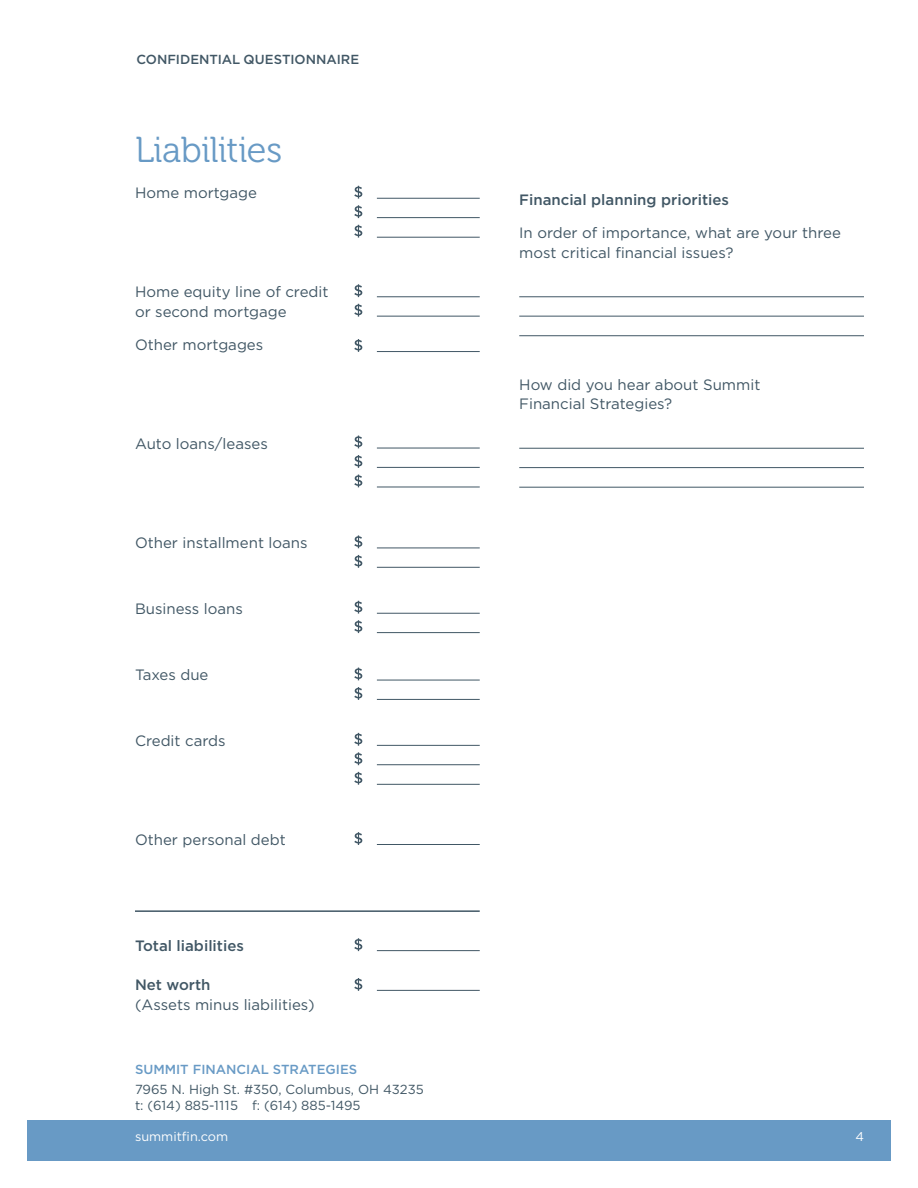
<style>
.page{position:relative;width:918px;height:1188px;background:#fff}
.page>*{position:absolute;margin:0;border:0;box-sizing:border-box;transform-origin:0 0}
.t1{font:36px "Museo 300";letter-spacing:-.015em;color:#689ac5}
.t2{font:15px/19.5px "Gotham";color:#415765}
.t3{font:500 15px "Gotham";color:#415765}
.t4{font:13.2px/15.8px "Gotham";color:#415765}
.t5{font:500 13.2px "Gotham";color:#689ac5}
.t6{font:500 13.2px "Gotham";color:#415765}
.t7{font:12.75px "Gotham";color:#fff}
</style>
<div class="page">
<div style="left:27px;top:1120px;width:864px;height:41px;background:#689ac5"></div>
<svg style="left:354px;top:555px;width:8px;height:13px"></svg>
<svg style="left:354px;top:535px;width:8px;height:13px"></svg>
<hr style="left:377px;top:548px;width:103px;height:1px;background:#415765">
<hr style="left:377px;top:567px;width:103px;height:1px;background:#415765">
<svg style="left:354px;top:620px;width:8px;height:13px"></svg>
<svg style="left:354px;top:601px;width:8px;height:13px"></svg>
<hr style="left:377px;top:613px;width:103px;height:1px;background:#415765">
<hr style="left:377px;top:632px;width:103px;height:1px;background:#415765">
<svg style="left:354px;top:687px;width:8px;height:13px"></svg>
<svg style="left:354px;top:668px;width:8px;height:12px"></svg>
<hr style="left:377px;top:680px;width:103px;height:1px;background:#415765">
<hr style="left:377px;top:699px;width:103px;height:1px;background:#415765">
<svg style="left:354px;top:832px;width:8px;height:13px"></svg>
<hr style="left:377px;top:844px;width:103px;height:1px;background:#415765">
<svg style="left:354px;top:938px;width:8px;height:13px"></svg>
<hr style="left:377px;top:950px;width:103px;height:1px;background:#415765">
<svg style="left:354px;top:978px;width:8px;height:13px"></svg>
<hr style="left:377px;top:990px;width:103px;height:1px;background:#415765">
<svg style="left:354px;top:225px;width:8px;height:13px"></svg>
<svg style="left:354px;top:205px;width:8px;height:13px"></svg>
<svg style="left:354px;top:186px;width:8px;height:13px"></svg>
<hr style="left:377px;top:198px;width:103px;height:1px;background:#415765">
<hr style="left:377px;top:217px;width:103px;height:1px;background:#415765">
<hr style="left:377px;top:237px;width:103px;height:1px;background:#415765">
<svg style="left:354px;top:304px;width:8px;height:13px"></svg>
<svg style="left:354px;top:284px;width:8px;height:13px"></svg>
<hr style="left:377px;top:297px;width:103px;height:1px;background:#415765">
<hr style="left:377px;top:316px;width:103px;height:1px;background:#415765">
<svg style="left:354px;top:339px;width:8px;height:13px"></svg>
<hr style="left:377px;top:351px;width:103px;height:1px;background:#415765">
<hr style="left:519px;top:297px;width:345px;height:1px;background:#415765">
<hr style="left:519px;top:448px;width:345px;height:1px;background:#415765">
<hr style="left:519px;top:316px;width:345px;height:1px;background:#415765">
<hr style="left:519px;top:467px;width:345px;height:1px;background:#415765">
<hr style="left:519px;top:335px;width:345px;height:1px;background:#415765">
<hr style="left:519px;top:487px;width:345px;height:1px;background:#415765">
<svg style="left:354px;top:475px;width:8px;height:12px"></svg>
<svg style="left:354px;top:455px;width:8px;height:13px"></svg>
<svg style="left:354px;top:436px;width:8px;height:12px"></svg>
<hr style="left:377px;top:448px;width:103px;height:1px;background:#415765">
<hr style="left:377px;top:467px;width:103px;height:1px;background:#415765">
<hr style="left:377px;top:487px;width:103px;height:1px;background:#415765">
<svg style="left:354px;top:772px;width:8px;height:13px"></svg>
<svg style="left:354px;top:752px;width:8px;height:13px"></svg>
<svg style="left:354px;top:733px;width:8px;height:13px"></svg>
<hr style="left:377px;top:745px;width:103px;height:1px;background:#415765">
<hr style="left:377px;top:764px;width:103px;height:1px;background:#415765">
<hr style="left:377px;top:784px;width:103px;height:1px;background:#415765">
<hr style="left:135px;top:910px;width:345px;height:2px;background:#415765">
<p class="t6" style="left:136px;top:51px;width:224px">CONFIDENTIAL QUESTIONNAIRE</p>
<h1 class="t1" style="left:135px;top:130px;width:149px">Liabilities</h1>
<p class="t2" style="left:135px;top:183px;width:124px">Home mortgage</p>
<p class="t2" style="left:135px;top:282px;width:195px">Home equity line of credit or second mortgage</p>
<p class="t2" style="left:135px;top:334px;width:130px">Other mortgages</p>
<p class="t2" style="left:135px;top:433px;width:134px">Auto loans/leases</p>
<p class="t2" style="left:135px;top:532px;width:174px">Other installment loans</p>
<p class="t2" style="left:135px;top:598px;width:109px">Business loans</p>
<p class="t2" style="left:135px;top:664px;width:75px">Taxes due</p>
<p class="t2" style="left:135px;top:730px;width:92px">Credit cards</p>
<p class="t2" style="left:135px;top:829px;width:152px">Other personal debt</p>
<p class="t3" style="left:135px;top:936px;width:110px">Total liabilities</p>
<p class="t3" style="left:135px;top:975px;width:77px">Net worth</p>
<p class="t2" style="left:135px;top:994px;width:181px">(Assets minus liabilities)</p>
<p class="t5" style="left:135px;top:1061px;width:224px">SUMMIT FINANCIAL STRATEGIES</p>
<p class="t4" style="left:135px;top:1081px;width:290px">7965 N. High St. #350, Columbus, OH 43235 t: (614) 885-1115 f: (614) 885-1495</p>
<p class="t7" style="left:135px;top:1128px;width:95px">summitfin.com</p>
<p class="t3" style="left:519px;top:190px;width:211px">Financial planning priorities</p>
<p class="t2" style="left:519px;top:223px;width:323px">In order of importance, what are your three most critical financial issues?</p>
<p class="t2" style="left:519px;top:374px;width:243px">How did you hear about Summit<br>Financial Strategies?</p>
<p class="t7" style="left:855px;top:1128px;width:10px">4</p>
</div>
